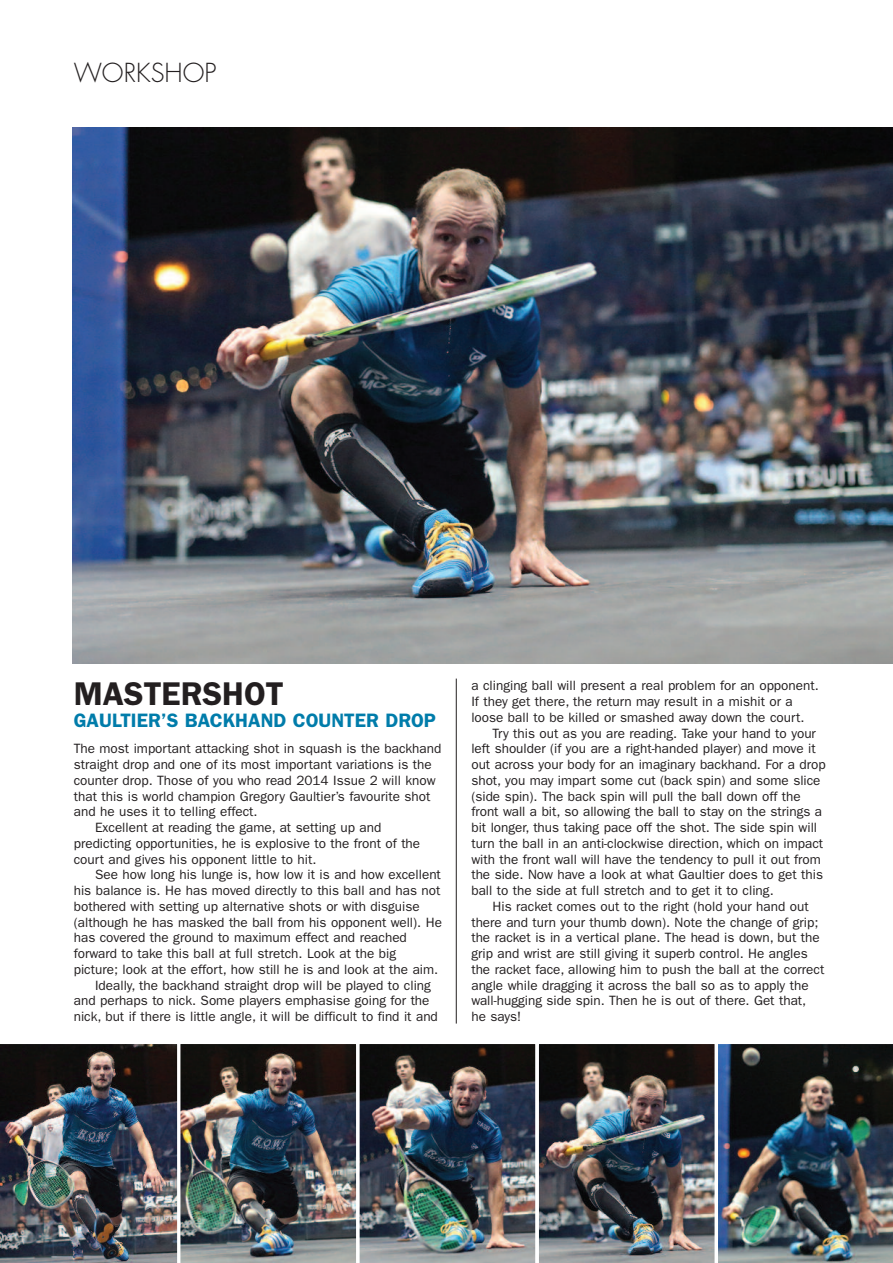
<style>
.page{position:relative;width:893px;height:1263px;background:#fff}
.page>*{position:absolute;margin:0;border:0;box-sizing:border-box;transform-origin:0 0}
.t1{font:600 33px "Franklin Gothic";color:#231f20}
.t2{font:300 25.5px "Futura";color:#231f20}
.t3{font:600 19.5px "Franklin Gothic";color:#007caa}
.t4{font:13.5px/15.8px "Franklin Gothic";color:#231f20}
</style>
<div class="page">
<hr style="left:456px;top:679px;width:1px;height:344px;background:#231f20">
<img style="left:72px;top:128px;width:821px;height:535px">
<img style="left:0;top:1044px;width:893px;height:219px">
<h2 class="t2" style="left:74px;top:61px;width:144px">WORKSHOP</h2>
<h1 class="t1" style="left:74px;top:682px;width:211px">MASTERSHOT</h1>
<h3 class="t3" style="left:74px;top:714px;width:364px">GAULTIER’S BACKHAND COUNTER DROP</h3>
<p class="t4" style="left:74px;top:742px;width:369px">The most important attacking shot in squash is the backhand</p>
<p class="t4" style="left:74px;top:758px;width:360px">straight drop and one of its most important variations is the</p>
<p class="t4" style="left:74px;top:773px;width:363px">counter drop. Those of you who read 2014 Issue 2 will know</p>
<p class="t4" style="left:74px;top:789px;width:358px">that this is world champion Gregory Gaultier’s favourite shot</p>
<p class="t4" style="left:74px;top:805px;width:185px">and he uses it to telling effect.</p>
<p class="t4" style="left:95px;top:821px;width:288px">Excellent at reading the game, at setting up and</p>
<p class="t4" style="left:74px;top:836px;width:348px">predicting opportunities, he is explosive to the front of the</p>
<p class="t4" style="left:74px;top:852px;width:244px">court and gives his opponent little to hit.</p>
<p class="t4" style="left:95px;top:868px;width:347px">See how long his lunge is, how low it is and how excellent</p>
<p class="t4" style="left:74px;top:884px;width:368px">his balance is. He has moved directly to this ball and has not</p>
<p class="t4" style="left:74px;top:899px;width:347px">bothered with setting up alternative shots or with disguise</p>
<p class="t4" style="left:74px;top:915px;width:370px">(although he has masked the ball from his opponent well). He</p>
<p class="t4" style="left:74px;top:931px;width:335px">has covered the ground to maximum effect and reached</p>
<p class="t4" style="left:74px;top:947px;width:324px">forward to take this ball at full stretch. Look at the big</p>
<p class="t4" style="left:74px;top:962px;width:366px">picture; look at the effort, how still he is and look at the aim.</p>
<p class="t4" style="left:95px;top:978px;width:337px">Ideally, the backhand straight drop will be played to cling</p>
<p class="t4" style="left:74px;top:994px;width:357px">and perhaps to nick. Some players emphasise going for the</p>
<p class="t4" style="left:74px;top:1010px;width:366px">nick, but if there is little angle, it will be difficult to find it and</p>
<p class="t4" style="left:471px;top:679px;width:349px">a clinging ball will present a real problem for an opponent.<br>If they get there, the return may result in a mishit or a loose ball to be killed or smashed away down the court.</p>
<p class="t4" style="left:471px;top:726px;width:356px;text-indent:21px">Try this out as you are reading. Take your hand to your left shoulder (if you are a right-handed player) and move it out across your body for an imaginary backhand. For a drop shot, you may impart some cut (back spin) and some slice (side spin). The back spin will pull the ball down off the front wall a bit, so allowing the ball to stay on the strings a bit longer, thus taking pace off the shot. The side spin will turn the ball in an anti-clockwise direction, which on impact with the front wall will have the tendency to pull it out from the side. Now have a look at what Gaultier does to get this ball to the side at full stretch and to get it to cling.</p>
<p class="t4" style="left:471px;top:899px;width:354px;text-indent:21px">His racket comes out to the right (hold your hand out there and turn your thumb down). Note the change of grip; the racket is in a vertical plane. The head is down, but the grip and wrist are still giving it superb control. He angles the racket face, allowing him to push the ball at the correct angle while dragging it across the ball so as to apply the wall-hugging side spin. Then he is out of there. Get that,<br>he says!</p>
</div>
